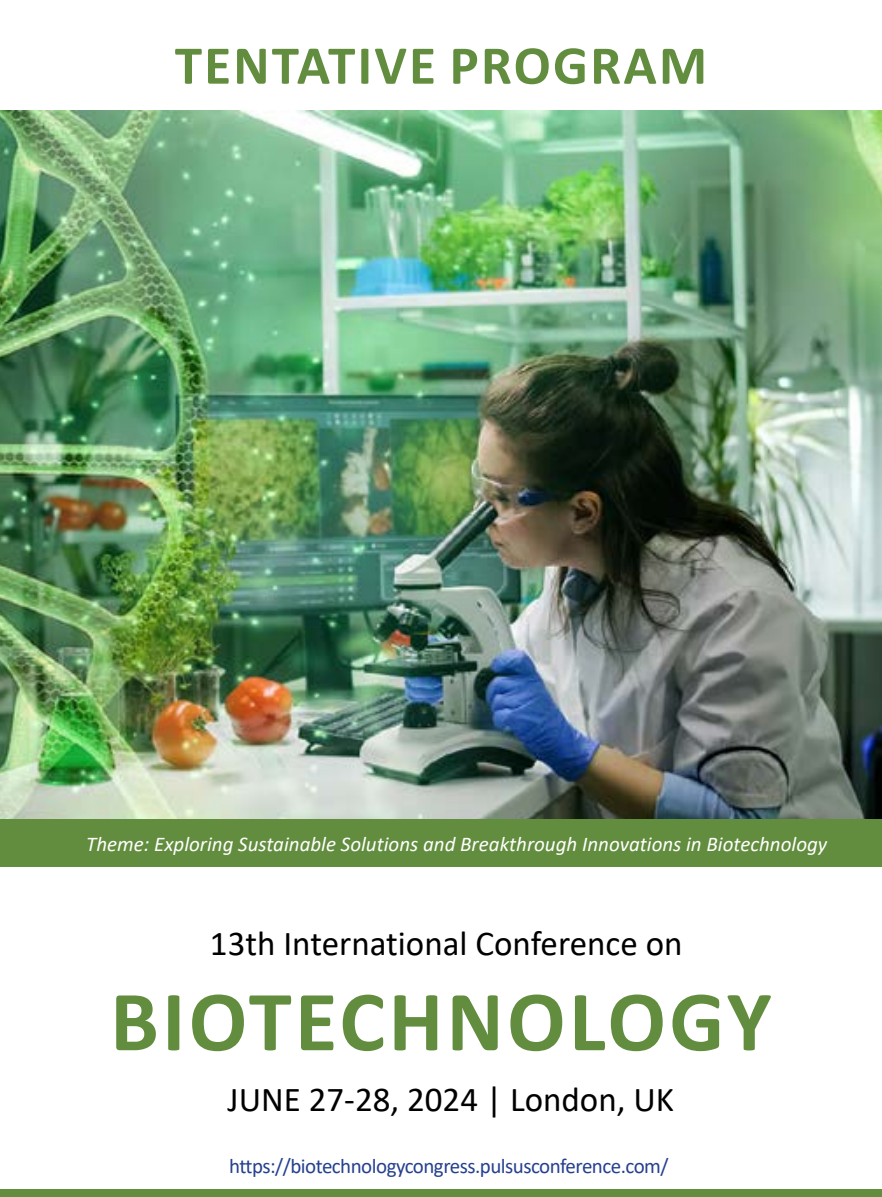
<style>
.page{position:relative;width:882px;height:1197px;background:#fff}
.page>*{position:absolute;margin:0;border:0;box-sizing:border-box;transform-origin:0 0}
.t1{font:700 86.62px "Calibri";letter-spacing:.04em;color:#628d3e}
.t2{font:700 55.12px "Calibri";letter-spacing:.04em;color:#628d3e}
.t3{font:35px "Calibri";color:#000}
.t4{font:italic 21px "Calibri";color:#fff}
.t5{font:21px "Calibri";letter-spacing:-.025em;color:#25408f}
</style>
<div class="page">
<img style="left:0;top:110px;width:882px;height:709px">
<div style="left:0;top:819px;width:882px;height:47px;background:#628d3e"></div>
<div style="left:0;top:1189px;width:882px;height:8px;background:#628d3e"></div>
<h2 class="t2" style="left:175px;top:26px;width:534px">TENTATIVE PROGRAM</h2>
<p class="t4" style="left:86px;top:829px;width:743px">Theme: Exploring Sustainable Solutions and Breakthrough Innovations in Biotechnology</p>
<h3 class="t3" style="left:210px;top:920px;width:474px">13th International Conference on</h3>
<h1 class="t1" style="left:110px;top:960px;width:663px">BIOTECHNOLOGY</h1>
<h3 class="t3" style="left:228px;top:1076px;width:448px">JUNE 27-28, 2024 | London, UK</h3>
<p class="t5" style="left:229px;top:1152px;width:441px">https://biotechnologycongress.pulsusconference.com/</p>
</div>
